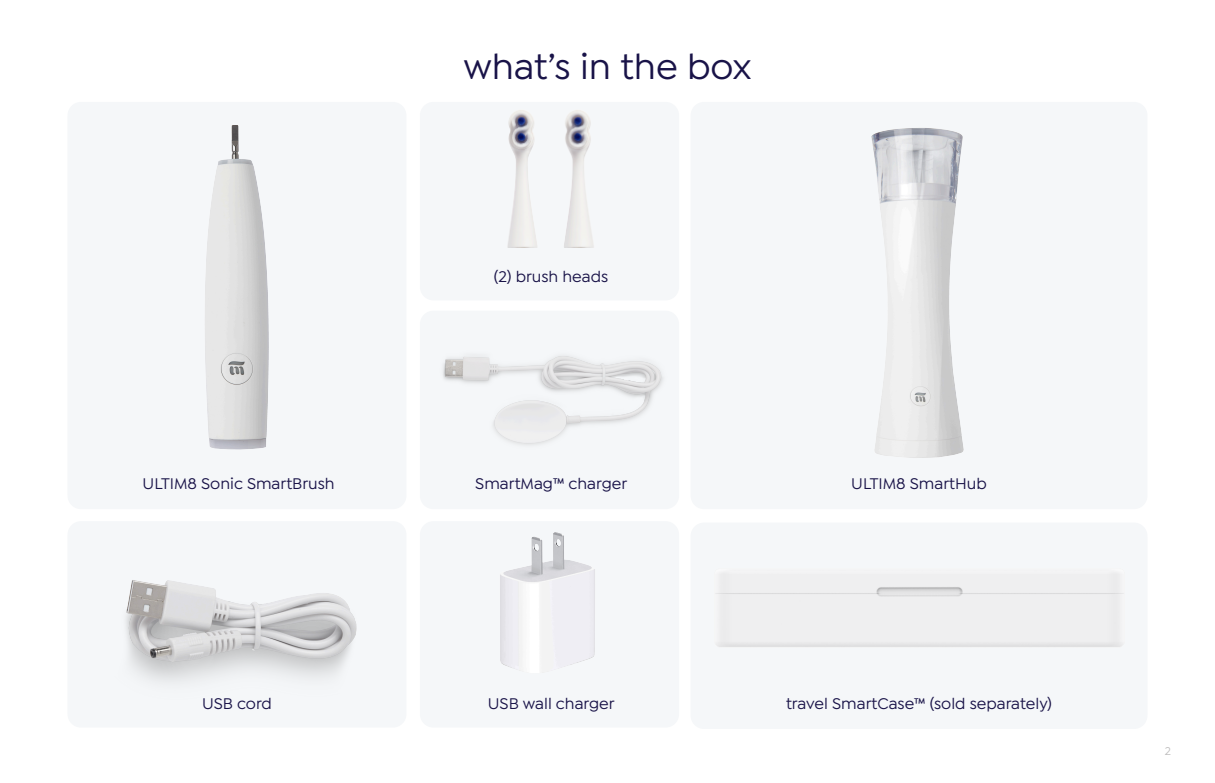
<style>
.page{position:relative;width:1215px;height:783px;background:#fff}
.page>*{position:absolute;margin:0;border:0;box-sizing:border-box;transform-origin:0 0}
.t1{font:500 37.5px "Isidora Sans";color:#191348}
.t2{font:500 16.5px "Isidora Sans";color:#191348}
.t3{font:500 12px "Isidora Sans";color:#bfbebe}
</style>
<div class="page">
<div style="left:68px;top:102px;width:338px;height:407px;background:#f5f7f9;border-radius:14px"></div>
<img style="left:205px;top:125px;width:64px;height:325px">
<div style="left:691px;top:102px;width:456px;height:407px;background:#f5f7f9;border-radius:14px"></div>
<img style="left:871px;top:128px;width:93px;height:330px">
<div style="left:691px;top:523px;width:457px;height:206px;background:#f5f7f9;border-radius:14px"></div>
<img style="left:715px;top:573px;width:409px;height:74px">
<img style="left:114px;top:579px;width:243px;height:121px">
<div style="left:420px;top:311px;width:259px;height:198px;background:#f5f7f9;border-radius:14px"></div>
<img style="left:443px;top:356px;width:220px;height:89px">
<div style="left:420px;top:102px;width:259px;height:198px;background:#f5f7f9;border-radius:14px"></div>
<div style="left:420px;top:521px;width:259px;height:207px;background:#f5f7f9;border-radius:14px"></div>
<img style="left:500px;top:533px;width:95px;height:136px">
<img style="left:507px;top:110px;width:30px;height:138px">
<img style="left:564px;top:110px;width:30px;height:138px">
<p class="t1" style="left:463px;top:46px;width:290px">what’s in the box</p>
<p class="t2" style="left:494px;top:267px;width:116px">(2) brush heads</p>
<p class="t2" style="left:143px;top:474px;width:194px">ULTIM8 Sonic SmartBrush</p>
<p class="t2" style="left:475px;top:474px;width:153px">SmartMag™ charger</p>
<p class="t2" style="left:851px;top:474px;width:137px">ULTIM8 SmartHub</p>
<p class="t2" style="left:202px;top:695px;width:71px">USB cord</p>
<p class="t2" style="left:488px;top:695px;width:128px">USB wall charger</p>
<p class="t2" style="left:786px;top:695px;width:267px">travel SmartCase™ (sold separately)</p>
<p class="t3" style="left:1165px;top:744px;width:8px">2</p>
</div>
